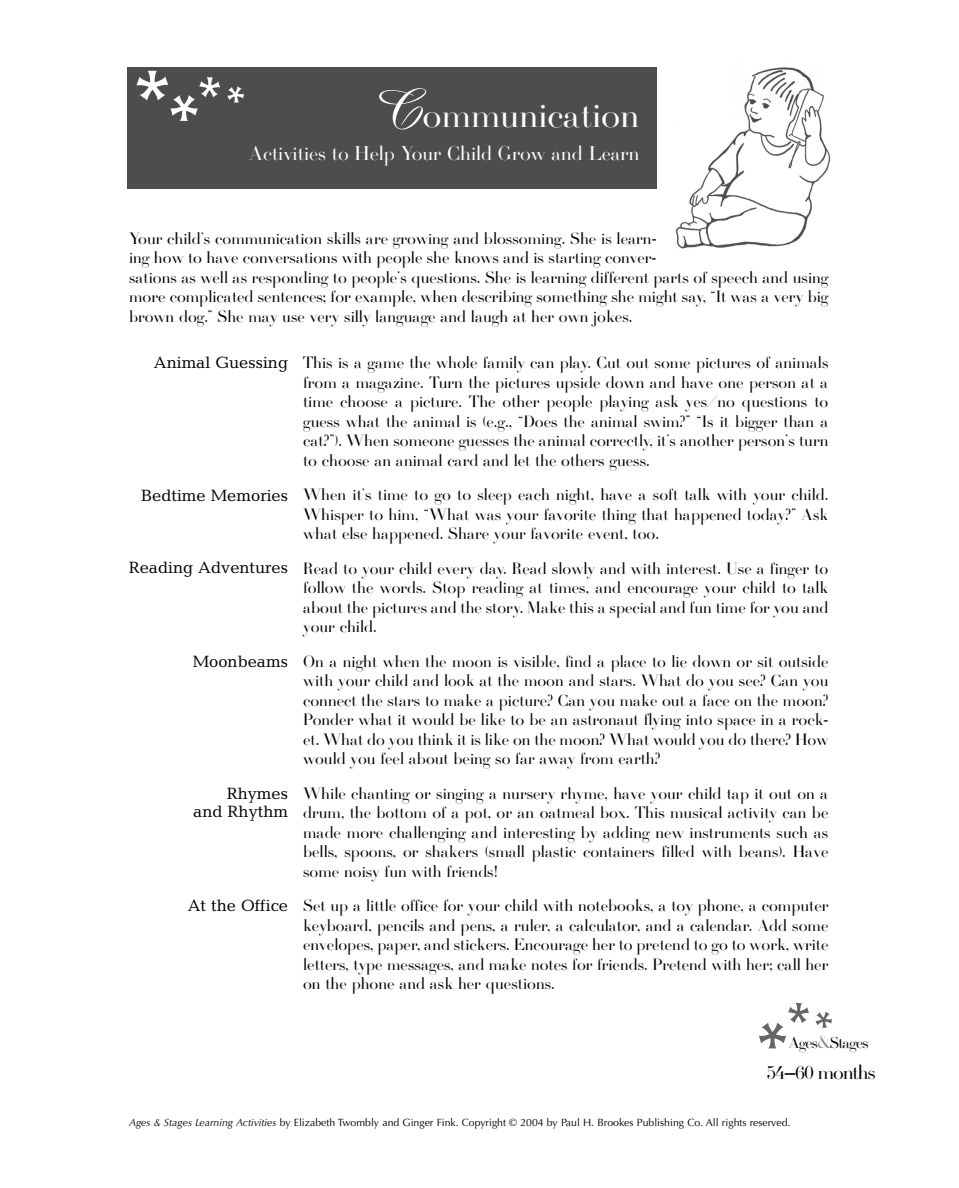
<style>
.page{position:relative;width:959px;height:1188px;background:#fff}
.page>*{position:absolute;margin:0;border:0;box-sizing:border-box;transform-origin:0 0}
.t1{font:112.5px "Friz Quadrata";color:#fff}
.t2{font:37.5px "Firmin Didot";color:#fff}
.t3{font:21px "Firmin Didot";color:#fff}
.t4{font:21px "Firmin Didot";letter-spacing:-.045em;color:#000}
.t5{font:17.25px/19.5px "Firmin Didot";color:#000;text-align:justify}
.t6{font:16.5px/18px "Candida";color:#000;text-align:right}
.t7{font:16.5px "Firmin Didot";letter-spacing:-.045em;color:#000}
.t8{font:10.5px "Optima";color:#000}
.s1{font-family:"Boulevard";font-size:52.5px}
.s2{font-size:19.5px;color:#808080}
.s3{font-style:italic}
</style>
<div class="page">
<div style="left:128px;top:68px;width:529px;height:121px;background:#4d4d4d"></div>
<img style="left:675px;top:67px;width:156px;height:182px">
<h1 class="t1" style="left:129px;top:69px;width:49px">*</h1>
<h2 class="t2" style="left:373px;top:100px;width:267px"><span class="s1">C</span>ommunication</h2>
<p class="t3" style="left:249px;top:145px;width:391px">Activities to Help Your Child Grow and Learn</p>
<p class="t5" style="left:129px;top:232px;width:701px;text-align:left">Your child’s communication skills are growing and blossoming. She is learn-<br>ing how to have conversations with people she knows and is starting conver-<br>sations as well as responding to people’s questions. She is learning different parts of speech and using more complicated sentences; for example, when describing something she might say, “It was a very big brown dog.” She may use very silly language and laugh at her own jokes.</p>
<p class="t5" style="left:303px;top:357px;width:527px">This is a game the whole family can play. Cut out some pictures of animals from a magazine. Turn the pictures upside down and have one person at a time choose a picture. The other people playing ask yes/no questions to guess what the animal is (e.g., “Does the animal swim?” “Is it bigger than a cat?”). When someone guesses the animal correctly, it’s another person’s turn to choose an animal card and let the others guess.</p>
<p class="t5" style="left:303px;top:489px;width:527px">When it’s time to go to sleep each night, have a soft talk with your child.<br>Whisper to him, “What was your favorite thing that happened today?” Ask what else happened. Share your favorite event, too.</p>
<p class="t5" style="left:303px;top:562px;width:527px">Read to your child every day. Read slowly and with interest. Use a finger to follow the words. Stop reading at times, and encourage your child to talk about the pictures and the story. Make this a special and fun time for you and your child.</p>
<p class="t5" style="left:303px;top:655px;width:527px">On a night when the moon is visible, find a place to lie down or sit outside with your child and look at the moon and stars. What do you see? Can you connect the stars to make a picture? Can you make out a face on the moon?<br>Ponder what it would be like to be an astronaut flying into space in a rock&shy;et. What do you think it is like on the moon? What would you do there? How would you feel about being so far away from earth?</p>
<p class="t5" style="left:303px;top:787px;width:527px">While chanting or singing a nursery rhyme, have your child tap it out on a drum, the bottom of a pot, or an oatmeal box. This musical activity can be made more challenging and interesting by adding new instruments such as bells, spoons, or shakers (small plastic containers filled with beans). Have some noisy fun with friends!</p>
<p class="t5" style="left:303px;top:900px;width:527px">Set up a little office for your child with notebooks, a toy phone, a computer keyboard, pencils and pens, a ruler, a calculator, and a calendar. Add some envelopes, paper, and stickers. Encourage her to pretend to go to work, write letters, type messages, and make notes for friends. Pretend with her; call her on the phone and ask her questions.</p>
<p class="t6" style="left:154px;top:356px;width:136px">Animal Guessing</p>
<p class="t6" style="left:141px;top:488px;width:148px">Bedtime Memories</p>
<p class="t6" style="left:129px;top:561px;width:161px">Reading Adventures</p>
<p class="t6" style="left:193px;top:654px;width:97px">Moonbeams</p>
<p class="t6" style="left:193px;top:786px;width:96px">Rhymes<br>and Rhythm</p>
<p class="t6" style="left:188px;top:898px;width:102px">At the Office</p>
<p class="t7" style="left:789px;top:1036px;width:81px">Ages<span class="s2">&amp;</span>Stages</p>
<p class="t4" style="left:766px;top:1064px;width:111px">54–60 months</p>
<p class="t8" style="left:129px;top:1118px;width:663px"><span class="s3">Ages &amp; Stages Learning Activities</span> by Elizabeth Twombly and Ginger Fink. Copyright © 2004 by Paul H. Brookes Publishing Co. All rights reserved.</p>
</div>
